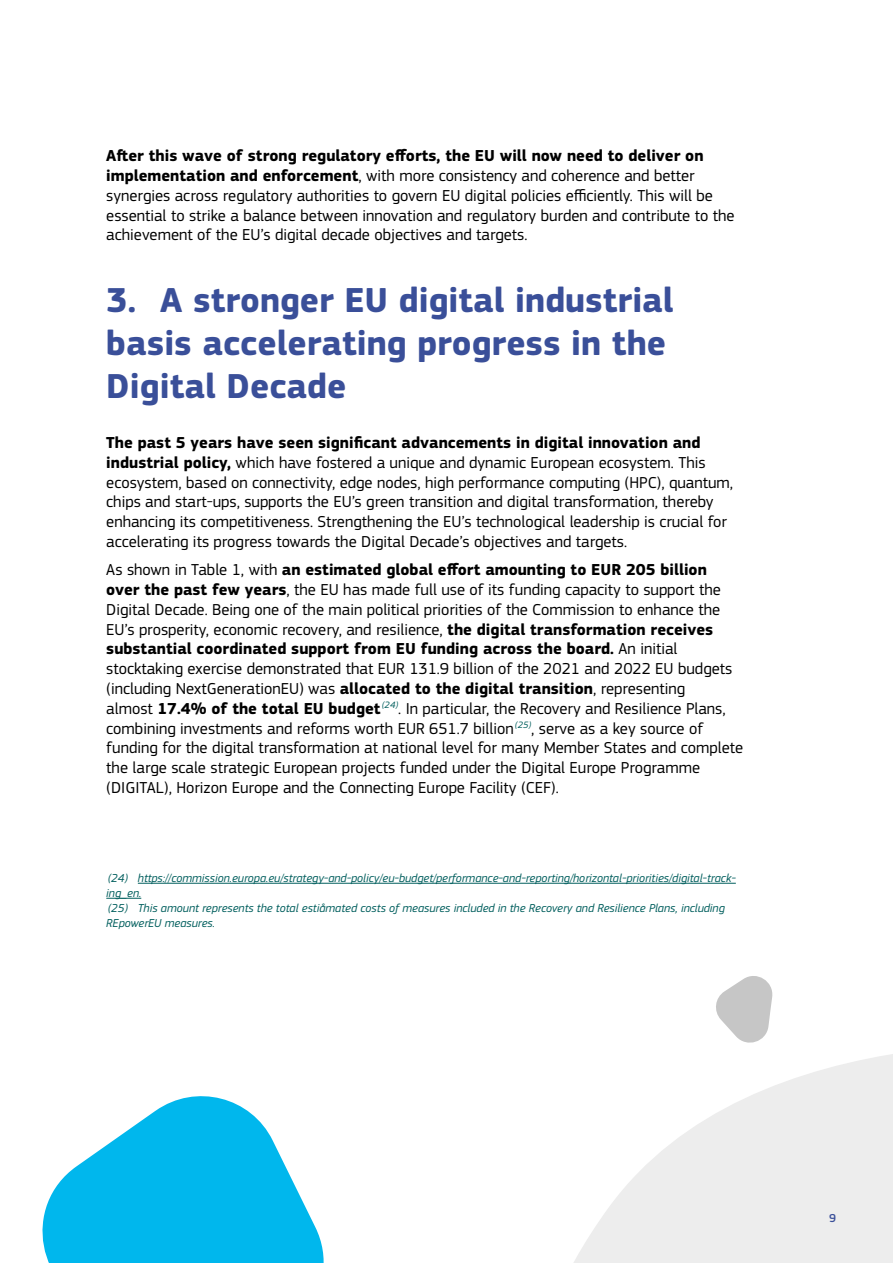
<style>
.page{position:relative;width:893px;height:1263px;background:#fff}
.page>*{position:absolute;margin:0;border:0;box-sizing:border-box;transform-origin:0 0}
.t1{font:700 36px/43.2px "EC Square Sans Pro";color:#3a4f99}
.Paragraph{font:16.5px/19.8px "EC Square Sans Pro";color:#000}
.Footnotes{font:italic 12px/15px "EC Square Sans Pro";color:#005e5d}
.t2{font:500 12px "EC Square Sans Pro";color:#3a4f99}
.s1{font-weight:700}
</style>
<div class="page">
<svg style="left:574px;top:1054px;width:319px;height:209px;fill:#ededed"></svg>
<svg style="left:716px;top:976px;width:57px;height:67px"></svg>
<svg style="left:42px;top:1096px;width:282px;height:167px;fill:#00b7ed"></svg>
<hr style="left:138px;top:883px;width:598px;height:1px;background:#005e5d">
<hr style="left:106px;top:898px;width:35px;height:1px;background:#005e5d">
<p class="Paragraph" style="left:106px;top:146px;width:630px"><span class="s1">After this wave of strong regulatory efforts, the EU will now need to deliver on implementation and enforcement</span>, with more consistency and coherence and better synergies across regulatory authorities to govern EU digital policies efficiently. This will be essential to strike a balance between innovation and regulatory burden and contribute to the achievement of the EU’s digital decade objectives and targets.</p>
<p class="t1" style="left:106px;top:280px;width:569px">3. A stronger EU digital industrial basis accelerating progress in the<br>Digital Decade</p>
<p class="Paragraph" style="left:106px;top:433px;width:628px"><span class="s1">The past 5 years have seen significant advancements in digital innovation and industrial policy,</span> which have fostered a unique and dynamic European ecosystem. This ecosystem, based on connectivity, edge nodes, high performance computing (HPC), quantum, chips and start-ups, supports the EU’s green transition and digital transformation, thereby enhancing its competitiveness. Strengthening the EU’s technological leadership is crucial for accelerating its progress towards the Digital Decade’s objectives and targets.</p>
<p class="Paragraph" style="left:106px;top:560px;width:638px">As shown in Table 1, with <span class="s1">an estimated global effort amounting to EUR 205 billion over the past few years</span>, the EU has made full use of its funding capacity to support the Digital Decade. Being one of the main political priorities of the Commission to enhance the EU’s prosperity, economic recovery, and resilience, <span class="s1">the digital transformation receives substantial coordinated support from EU funding across the board.</span> An initial stocktaking exercise demonstrated that EUR 131.9 billion of the 2021 and 2022 EU budgets (including NextGenerationEU) was <span class="s1">allocated to the digital transition</span>, representing<br>almost <span class="s1">17.4% of the total EU budget</span><sup>(24)</sup>. In particular, the Recovery and Resilience Plans, combining investments and reforms worth EUR 651.7 billion<sup>(25)</sup>, serve as a key source of funding for the digital transformation at national level for many Member States and complete the large scale strategic European projects funded under the Digital Europe Programme (DIGITAL), Horizon Europe and the Connecting Europe Facility (CEF).</p>
<p class="Footnotes" style="left:106px;top:871px;width:631px">(24) https://commission.europa.eu/strategy-and-policy/eu-budget/performance-and-reporting/horizontal-priorities/digital-track&shy;ing_en.</p>
<p class="Footnotes" style="left:106px;top:901px;width:620px">(25) This amount represents the total estiåmated costs of measures included in the Recovery and Resilience Plans, including<br>REpowerEU measures.</p>
<p class="t2" style="left:829px;top:1211px;width:8px">9</p>
</div>
